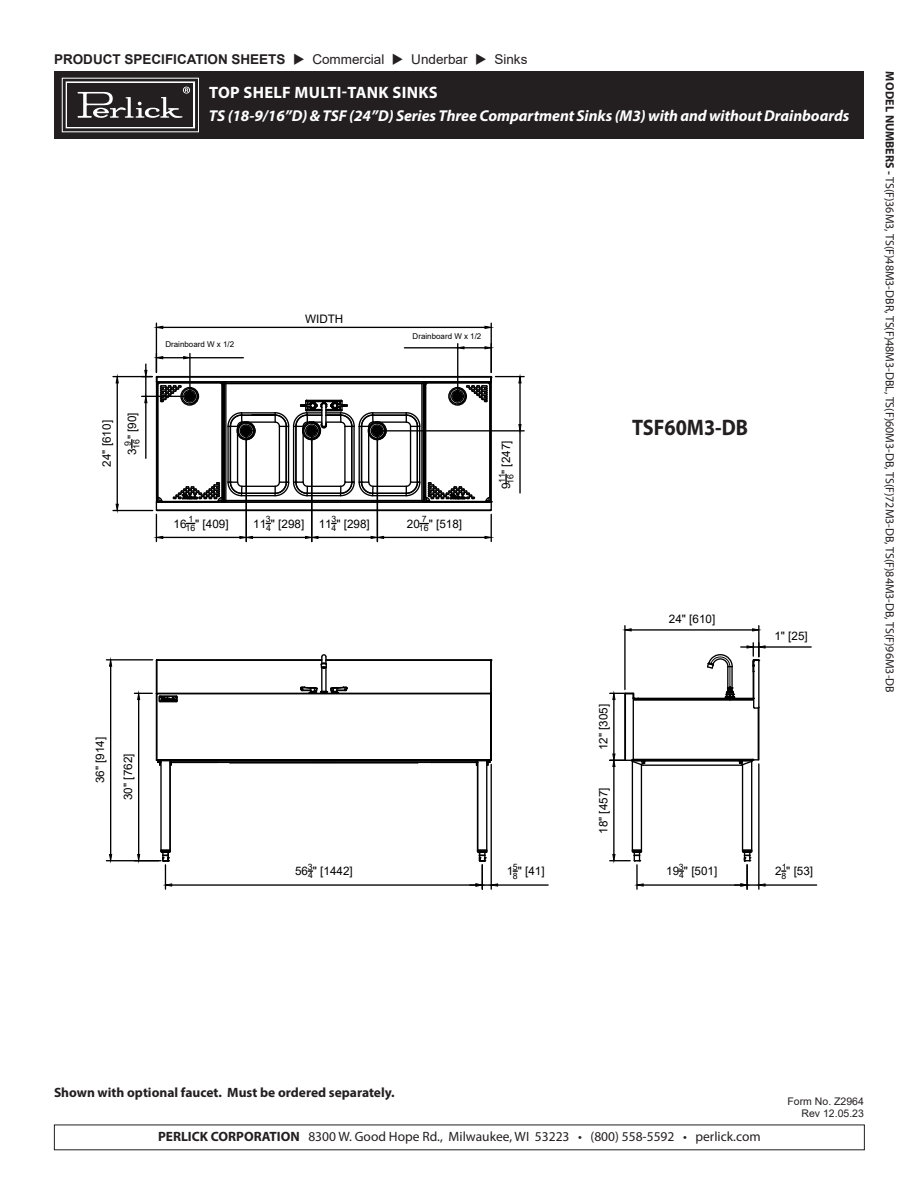
<style>
.page{position:relative;width:918px;height:1188px;background:#fff}
.page>*{position:absolute;margin:0;border:0;box-sizing:border-box;transform-origin:0 0}
.t1{font:700 22.5px "Myriad Pro";color:#231f20;scale:.9 1}
.t2{font:700 16.5px "Myriad Pro";letter-spacing:.02em;color:#fff}
.t3{font:italic 700 15.75px "Myriad Pro";letter-spacing:-.005em;color:#fff}
.t4{font:13.5px "Myriad Pro";color:#231f20}
.t5{font:700 13.5px "Arial";color:#231f20}
.t6{font:700 13.5px "Myriad Pro";color:#231f20}
.t7{font:13.2px "Arial";color:#000}
.t8{font:12px "Myriad Pro";color:#231f20}
.t9{font:11.7px "Arial";color:#000}
.t10{font:10.5px "Arial";color:#231f20}
.t11{font:8.7px "Arial";color:#000}
.t12{font:7.95px "Arial";color:#000}
.s1{font-weight:400}
.s2{font-size:11.7px}
.s3{font-weight:700}
</style>
<div class="page">
<div style="left:54px;top:71px;width:810px;height:68px;background:#231f20"></div>
<svg style="left:65px;top:81px;width:131px;height:48px"></svg>
<svg style="left:105px;top:322px;width:713px;height:568px"></svg>
<p class="t5" style="left:54px;top:50px;width:475px">PRODUCT SPECIFICATION SHEETS ◆ <span class="s1">Commercial</span> ◆ <span class="s1">Underbar</span> ◆ <span class="s1">Sinks</span></p>
<p class="t2" style="left:209px;top:82px;width:230px">TOP SHELF MULTI-TANK SINKS</p>
<p class="t3" style="left:209px;top:105px;width:642px">TS (18-9/16”D) &amp; TSF (24”D) Series Three Compartment Sinks (M3) with and without Drainboards</p>
<p class="t9" style="left:99px;top:467px;width:48px;rotate:-90deg">24" [610]</p>
<p class="t9" style="left:124px;top:449px;width:38px;rotate:-90deg"><sub>16</sub>" [90]</p>
<p class="t9" style="left:124px;top:455px;width:15px;rotate:-90deg">3<sup>9</sup></p>
<p class="t12" style="left:165px;top:339px;width:70px">Drainboard W x 1/2</p>
<p class="t9" style="left:305px;top:311px;width:40px">WIDTH</p>
<p class="t12" style="left:413px;top:331px;width:70px">Drainboard W x 1/2</p>
<p class="t9" style="left:173px;top:516px;width:21px">16 <sup>1</sup></p>
<p class="t9" style="left:186px;top:516px;width:45px"><sub>16</sub>" [409]</p>
<p class="t9" style="left:253px;top:516px;width:19px">11<sup>3</sup></p>
<p class="t9" style="left:266px;top:516px;width:72px"><sub>4</sub>" [298] 11<sup>3</sup></p>
<p class="t9" style="left:332px;top:516px;width:40px"><sub>4</sub>" [298]</p>
<p class="t9" style="left:407px;top:516px;width:21px">20<sup>7</sup></p>
<p class="t9" style="left:419px;top:516px;width:45px"><sub>16</sub>" [518]</p>
<p class="t9" style="left:498px;top:484px;width:45px;rotate:-90deg"><sub>16</sub>" [247]</p>
<p class="t11" style="left:496px;top:489px;width:17px;rotate:-90deg"><span class="s2">9</span>11</p>
<p class="t9" style="left:92px;top:783px;width:48px;rotate:-90deg">36" [914]</p>
<p class="t9" style="left:120px;top:800px;width:48px;rotate:-90deg">30" [762]</p>
<p class="t11" style="left:308px;top:861px;width:6px">3</p>
<p class="t9" style="left:507px;top:863px;width:13px">1<sup>5</sup></p>
<p class="t9" style="left:295px;top:863px;width:59px">56<sub>4</sub>" [1442]</p>
<p class="t9" style="left:513px;top:863px;width:33px"><sub>8</sub>" [41]</p>
<p class="t1" style="left:632px;top:413px;width:130px">TSF60M3-DB</p>
<p class="t9" style="left:595px;top:750px;width:48px;rotate:-90deg">12" [305]</p>
<p class="t9" style="left:595px;top:834px;width:48px;rotate:-90deg">18" [457]</p>
<p class="t9" style="left:669px;top:611px;width:48px">24" [610]</p>
<p class="t9" style="left:774px;top:628px;width:35px">1" [25]</p>
<p class="t9" style="left:666px;top:863px;width:19px">19<sup>3</sup></p>
<p class="t9" style="left:679px;top:863px;width:40px"><sub>4</sub>" [501]</p>
<p class="t9" style="left:775px;top:863px;width:39px">2<sup>1</sup>" [53]</p>
<p class="t11" style="left:781px;top:870px;width:6px">8</p>
<p class="t8" style="left:897px;top:71px;width:623px;rotate:90deg"><span class="s3">MODEL NUMBERS -</span> TS(F)36M3, TS(F)48M3-DBR, TS(F)48M3-DBL, TS(F)60M3-DB, TS(F)72M3-DB, TS(F)84M3-DB, TS(F)96M3-DB</p>
<p class="t6" style="left:54px;top:1083px;width:342px">Shown with optional faucet. Must be ordered separately.</p>
<p class="t7" style="left:281px;top:1125px;width:191px">revised drawing for my approval.</p>
<p class="t4" style="left:158px;top:1128px;width:604px"><span class="s3">PERLICK CORPORATION</span> 8300 W. Good Hope Rd., Milwaukee, WI 53223 • (800) 558-5592 • perlick.com</p>
<p class="t10" style="left:788px;top:1094px;width:78px">Form No. Z2964</p>
<p class="t10" style="left:802px;top:1107px;width:64px">Rev 12.05.23</p>
</div>
